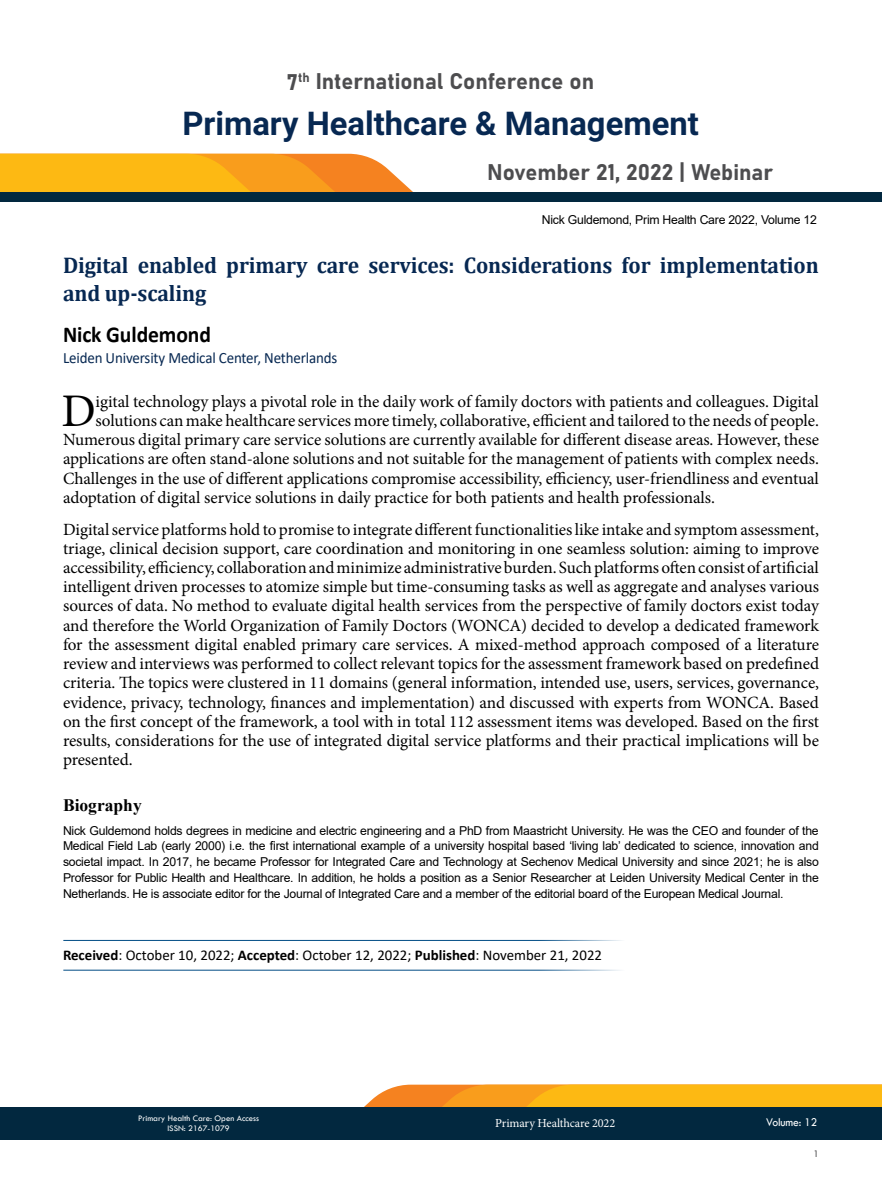
<style>
.page{position:relative;width:882px;height:1197px;background:#fff}
.page>*{position:absolute;margin:0;border:0;box-sizing:border-box;transform-origin:0 0}
.t1{font:46.73px "Minion Pro";color:#000}
.t2{font:700 32.73px "Roboto";color:#072852}
.t3{font:700 22.75px/28px "Cambria";letter-spacing:-.005em;color:#072852;scale:.95 1}
.t4{font:700 22.75px "Calibri";letter-spacing:-.005em;color:#000;scale:.95 1}
.t5{font:22.4px "Bahnschrift";color:#4d4d4f}
.t6{font:700 17.5px "Times New Roman";color:#000}
.t7{font:17.15px/19.2px "Minion Pro";letter-spacing:-.005em;color:#000;text-align:justify}
.t8{font:15.75px "Calibri";letter-spacing:-.01em;color:#072852;scale:.95 1}
.t9{font:14.88px "Calibri";color:#000}
.t10{font:12.25px/15.8px "Arial";letter-spacing:-.02em;color:#000;text-align:justify}
.t11{font:12.25px "Minion Pro";letter-spacing:-.01em;color:#fff}
.t12{font:12.25px "Tw Cen";letter-spacing:-.01em;color:#fff;scale:.95 1}
.t13{font:10.5px "Tw Cen";color:#4d4d4f;scale:.95 1}
.t14{font:8.75px/10.5px "Tw Cen";color:#fff;text-align:center}
.s1{font-weight:700}
</style>
<div class="page">
<svg style="left:364px;top:1085px;width:518px;height:22px"></svg>
<div style="left:0;top:1107px;width:882px;height:33px;background:#02283f"></div>
<svg style="left:0;top:154px;width:413px;height:38px"></svg>
<div style="left:0;top:192px;width:882px;height:10px;background:#02283f"></div>
<hr style="left:63px;top:940px;width:595px;height:1px;background:#004b84">
<hr style="left:63px;top:970px;width:595px;height:1px;background:#004b84">
<h3 class="t5" style="left:287px;top:65px;width:309px">7<sup>th</sup> International Conference on</h3>
<h2 class="t2" style="left:182px;top:100px;width:518px">Primary Healthcare &amp; Management</h2>
<h3 class="t5" style="left:487px;top:156px;width:287px">November 21, 2022 | Webinar</h3>
<p class="t10" style="left:542px;top:212px;width:277px">Nick Guldemond, Prim Health Care 2022, Volume 12</p>
<h3 class="t3" style="left:63px;top:251px;width:797px">Digital enabled primary care services: Considerations for implementation and up-scaling</h3>
<h3 class="t4" style="left:63px;top:318px;width:157px">Nick Guldemond</h3>
<p class="t8" style="left:63px;top:346px;width:290px">Leiden University Medical Center, Netherlands</p>
<h1 class="t1" style="left:61px;top:380px;width:36px">D</h1>
<p class="t7" style="left:96px;top:392px;width:725px">igital technology plays a pivotal role in the daily work of family doctors with patients and colleagues. Digital</p>
<p class="t7" style="left:96px;top:411px;width:725px">solutions can make healthcare services more timely, collaborative, efficient and tailored to the needs of people.</p>
<p class="t7" style="left:63px;top:430px;width:758px">Numerous digital primary care service solutions are currently available for different disease areas. However, these</p>
<p class="t7" style="left:63px;top:449px;width:757px">applications are often stand-alone solutions and not suitable for the management of patients with complex needs.</p>
<p class="t7" style="left:63px;top:469px;width:757px">Challenges in the use of different applications compromise accessibility, efficiency, user-friendliness and eventual</p>
<p class="t7" style="left:63px;top:488px;width:653px">adoptation of digital service solutions in daily practice for both patients and health professionals.</p>
<p class="t7" style="left:63px;top:520px;width:758px">Digital service platforms hold to promise to integrate different functionalities like intake and symptom assessment, triage, clinical decision support, care coordination and monitoring in one seamless solution: aiming to improve accessibility, efficiency, collaboration and minimize administrative burden. Such platforms often consist of artificial intelligent driven processes to atomize simple but time-consuming tasks as well as aggregate and analyses various sources of data. No method to evaluate digital health services from the perspective of family doctors exist today and therefore the World Organization of Family Doctors (WONCA) decided to develop a dedicated framework for the assessment digital enabled primary care services. A mixed-method approach composed of a literature review and interviews was performed to collect relevant topics for the assessment framework based on predefined criteria. The topics were clustered in 11 domains (general information, intended use, users, services, governance, evidence, privacy, technology, finances and implementation) and discussed with experts from WONCA. Based on the first concept of the framework, a tool with in total 112 assessment items was developed. Based on the first results, considerations for the use of integrated digital service platforms and their practical implications will be presented.</p>
<p class="t6" style="left:63px;top:793px;width:80px">Biography</p>
<p class="t10" style="left:63px;top:822px;width:757px">Nick Guldemond holds degrees in medicine and electric engineering and a PhD from Maastricht University. He was the CEO and founder of the Medical Field Lab (early 2000) i.e. the first international example of a university hospital based ‘living lab’ dedicated to science, innovation and societal impact. In 2017, he became Professor for Integrated Care and Technology at Sechenov Medical University and since 2021; he is also Professor for Public Health and Healthcare. In addition, he holds a position as a Senior Researcher at Leiden University Medical Center in the Netherlands. He is associate editor for the Journal of Integrated Care and a member of the editorial board of the European Medical Journal.</p>
<p class="t9" style="left:63px;top:945px;width:541px"><span class="s1">Received</span>: October 10, 2022; <span class="s1">Accepted</span>: October 12, 2022; <span class="s1">Published</span>: November 21, 2022</p>
<p class="t14" style="left:138px;top:1112px;width:122px">Primary Health Care: Open Access<br>ISSN: 2167-1079</p>
<p class="t11" style="left:495px;top:1115px;width:121px">Primary Healthcare 2022</p>
<p class="t12" style="left:766px;top:1115px;width:55px">Volume: 12</p>
<p class="t13" style="left:813px;top:1147px;width:7px">1</p>
</div>
